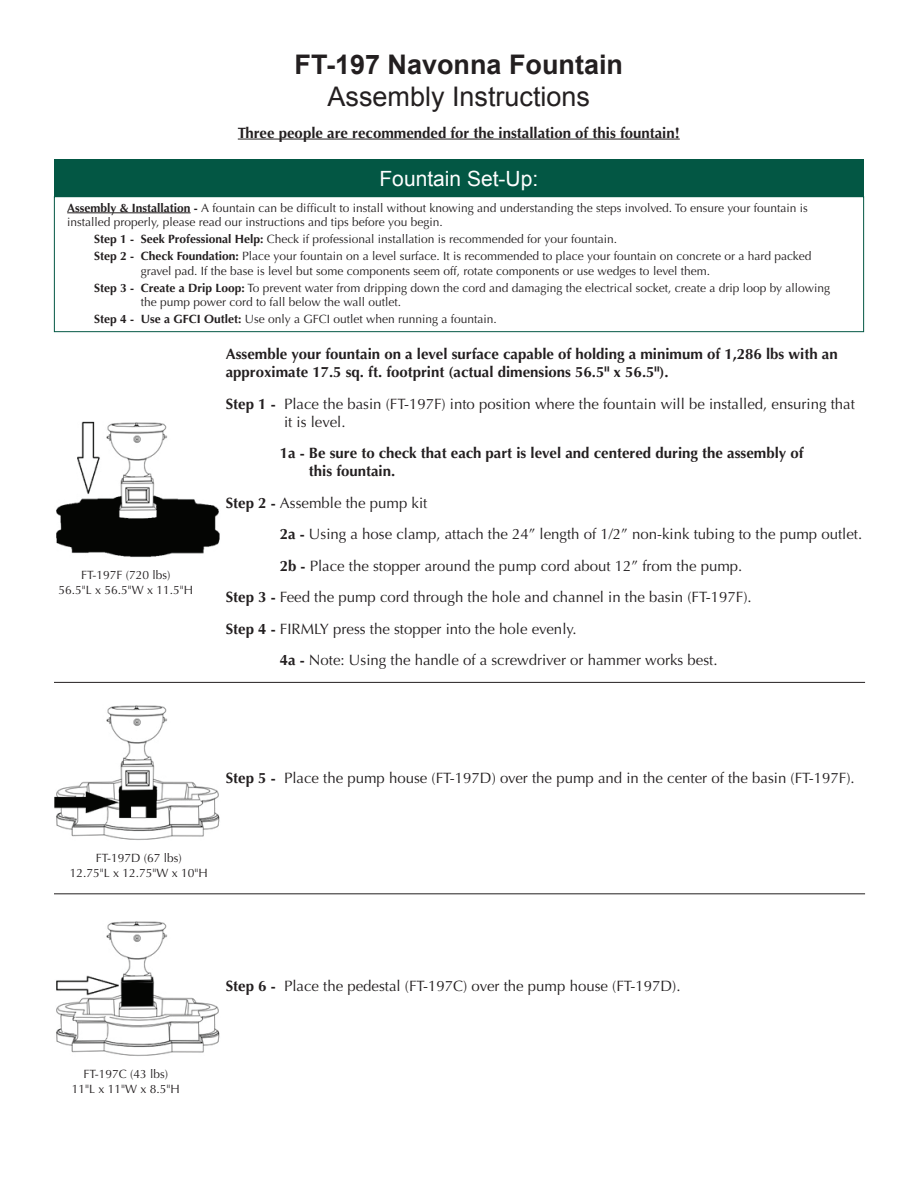
<style>
.page{position:relative;width:918px;height:1188px;background:#fff}
.page>*{position:absolute;margin:0;border:0;box-sizing:border-box;transform-origin:0 0}
.t1{font:700 27px "Arial";color:#231f20}
.t2{font:27px "Arial";color:#231f20}
.t3{font:21px "Arial";color:#fff}
.t4{font:15px/18px "Optima";color:#231f20}
.t5{font:700 15px/18px "Optima";color:#231f20}
.t6{font:12px/14.4px "Optima";color:#231f20}
.s1{font-weight:700}
</style>
<div class="page">
<hr style="left:238px;top:139px;width:442px;height:1px;background:#231f20">
<hr style="left:54px;top:682px;width:811px;height:1px;background:#231f20">
<hr style="left:54px;top:894px;width:811px;height:1px;background:#231f20">
<div style="left:54px;top:159px;width:810px;height:37px;background:#035744"></div>
<hr style="left:67px;top:213px;width:124px;height:1px;background:#231f20">
<div style="left:54px;top:196px;width:810px;height:136px;border:1px solid #035744"></div>
<img style="left:56px;top:421px;width:164px;height:137px">
<img style="left:54px;top:705px;width:166px;height:135px">
<img style="left:56px;top:921px;width:164px;height:135px">
<h1 class="t1" style="left:295px;top:46px;width:330px">FT-197 Navonna Fountain</h1>
<h1 class="t2" style="left:328px;top:79px;width:264px">Assembly Instructions</h1>
<p class="t5" style="left:238px;top:124px;width:443px">Three people are recommended for the installation of this fountain!</p>
<h2 class="t3" style="left:379px;top:165px;width:160px">Fountain Set-Up:</h2>
<p class="t6" style="left:67px;top:201px;width:742px"><span class="s1">Assembly &amp; Installation -</span> A fountain can be difficult to install without knowing and understanding the steps involved. To ensure your fountain is installed properly, please read our instructions and tips before you begin.</p>
<p class="t6" style="left:94px;top:231px;width:719px;line-height:17.1px"><span class="s1">Step 1 - Seek Professional Help:</span> Check if professional installation is recommended for your fountain.<br><span class="s1">Step 2 - Check Foundation:</span> Place your fountain on a level surface. It is recommended to place your fountain on concrete or a hard packed</p>
<p class="t6" style="left:94px;top:262px;width:737px;line-height:17.1px;text-indent:47px">gravel pad. If the base is level but some components seem off, rotate components or use wedges to level them.<br><span class="s1">Step 3 - Create a Drip Loop:</span> To prevent water from dripping down the cord and damaging the electrical socket, create a drip loop by allowing</p>
<p class="t6" style="left:94px;top:294px;width:404px;line-height:17.1px;text-indent:47px">the pump power cord to fall below the wall outlet.<br><span class="s1">Step 4 - Use a GFCI Outlet:</span> Use only a GFCI outlet when running a fountain.</p>
<p class="t6" style="left:58px;top:568px;width:136px;text-align:center">FT-197F (720 lbs)<br>56.5"L x 56.5"W x 11.5"H</p>
<p class="t5" style="left:226px;top:345px;width:614px">Assemble your fountain on a level surface capable of holding a minimum of 1,286 lbs with an approximate 17.5 sq. ft. footprint (actual dimensions 56.5" x 56.5").</p>
<p class="t4" style="left:284px;top:395px;width:572px;text-indent:-58px"><span class="s1">Step 1 -</span> Place the basin (FT-197F) into position where the fountain will be installed, ensuring that it is level.</p>
<p class="t5" style="left:309px;top:444px;width:496px;text-indent:-29px">1a - Be sure to check that each part is level and centered during the assembly of this fountain.</p>
<p class="t4" style="left:226px;top:494px;width:203px"><span class="s1">Step 2 -</span> Assemble the pump kit</p>
<p class="t4" style="left:280px;top:525px;width:584px"><span class="s1">2a -</span> Using a hose clamp, attach the 24” length of 1/2” non-kink tubing to the pump outlet.</p>
<p class="t4" style="left:280px;top:557px;width:464px"><span class="s1">2b -</span> Place the stopper around the pump cord about 12” from the pump.</p>
<p class="t4" style="left:226px;top:588px;width:527px"><span class="s1">Step 3 -</span> Feed the pump cord through the hole and channel in the basin (FT-197F).</p>
<p class="t4" style="left:226px;top:620px;width:353px"><span class="s1">Step 4 -</span> FIRMLY press the stopper into the hole evenly.</p>
<p class="t4" style="left:280px;top:651px;width:439px"><span class="s1">4a -</span> Note: Using the handle of a screwdriver or hammer works best.</p>
<p class="t4" style="left:226px;top:770px;width:631px"><span class="s1">Step 5 -</span> Place the pump house (FT-197D) over the pump and in the center of the basin (FT-197F).</p>
<p class="t6" style="left:70px;top:851px;width:140px;text-align:center">FT-197D (67 lbs)<br>12.75"L x 12.75"W x 10"H</p>
<p class="t6" style="left:72px;top:1067px;width:110px;text-align:center">FT-197C (43 lbs)<br>11"L x 11"W x 8.5"H</p>
<p class="t4" style="left:226px;top:977px;width:456px"><span class="s1">Step 6 -</span> Place the pedestal (FT-197C) over the pump house (FT-197D).</p>
</div>
